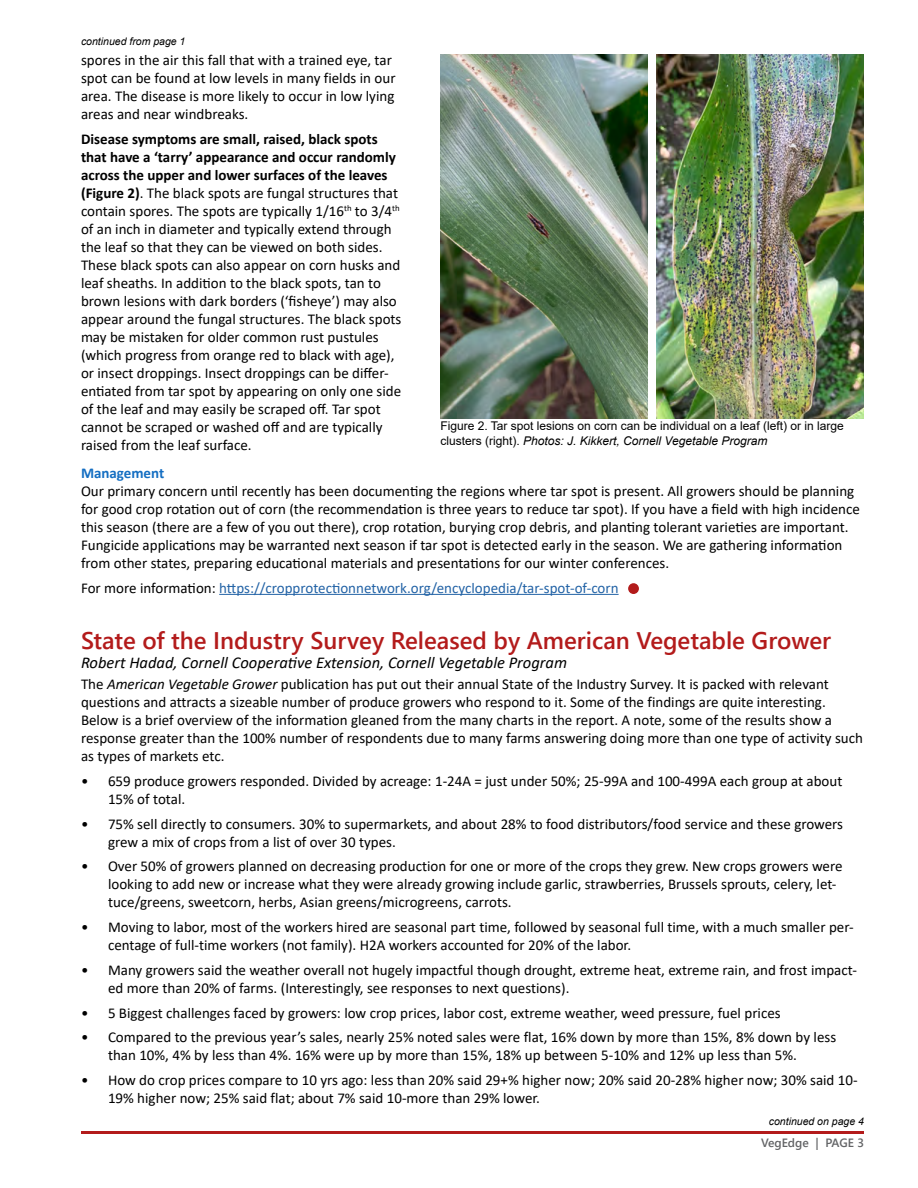
<style>
.page{position:relative;width:918px;height:1188px;background:#fff}
.page>*{position:absolute;margin:0;border:0;box-sizing:border-box;transform-origin:0 0}
.t1{font:24px "Webly Sleek UI Semibold";color:#b31b1b}
.t2{font:italic 16.5px "Calibri";color:#000}
.t3{font:15px/18px "Calibri";color:#000}
.t4{font:15px "Calibri";color:#2363a6}
.t5{font:700 15px "Calibri";color:#146ec2}
.t6{font:12px/14.4px "Arial";color:#000}
.t7{font:12px "Webly Sleek UI Semibold";color:#636466}
.t8{font:italic 10.5px "Arial";color:#000}
.s1{font-weight:700}
.s2{font-style:italic}
.s3{color:#000}
</style>
<div class="page">
<img style="left:440px;top:54px;width:208px;height:364px">
<img style="left:657px;top:54px;width:207px;height:364px">
<hr style="left:219px;top:594px;width:400px;height:1px;background:#2363a6">
<div style="left:628px;top:583px;width:11px;height:11px;background:#b31b1b;border-radius:50%"></div>
<hr style="left:81px;top:1131px;width:783px;height:3px;background:#b31b1b">
<p class="t8" style="left:81px;top:35px;width:106px">continued from page 1</p>
<p class="t3" style="left:81px;top:51px;width:316px">spores in the air this fall that with a trained eye, tar spot can be found at low levels in many fields in our area. The disease is more likely to occur in low lying areas and near windbreaks.</p>
<p class="t3" style="left:81px;top:130px;width:322px"><span class="s1">Disease symptoms are small, raised, black spots that have a ‘tarry’ appearance and occur randomly across the upper and lower surfaces of the leaves (Figure 2)</span>. The black spots are fungal structures that contain spores. The spots are typically 1/16<sup>th</sup> to 3/4<sup>th </sup>of an inch in diameter and typically extend through the leaf so that they can be viewed on both sides.<br>These black spots can also appear on corn husks and leaf sheaths. In addition to the black spots, tan to brown lesions with dark borders (‘fisheye’) may also appear around the fungal structures. The black spots may be mistaken for older common rust pustules (which progress from orange red to black with age), or insect droppings. Insect droppings can be differ&shy;entiated from tar spot by appearing on only one side of the leaf and may easily be scraped off. Tar spot cannot be scraped or washed off and are typically raised from the leaf surface.</p>
<p class="t6" style="left:440px;top:419px;width:405px">Figure 2. Tar spot lesions on corn can be individual on a leaf (left) or in large clusters (right). <span class="s2">Photos: J. Kikkert, Cornell Vegetable Program</span></p>
<p class="t5" style="left:81px;top:462px;width:85px">Management</p>
<p class="t3" style="left:81px;top:482px;width:780px">Our primary concern until recently has been documenting the regions where tar spot is present. All growers should be planning for good crop rotation out of corn (the recommendation is three years to reduce tar spot). If you have a field with high incidence this season (there are a few of you out there), crop rotation, burying crop debris, and planting tolerant varieties are important.<br>Fungicide applications may be warranted next season if tar spot is detected early in the season. We are gathering information from other states, preparing educational materials and presentations for our winter conferences.</p>
<p class="t4" style="left:81px;top:577px;width:539px"><span class="s3">For more information:</span> https://cropprotectionnetwork.org/encyclopedia/tar-spot-of-corn</p>
<h1 class="t1" style="left:81px;top:622px;width:752px">State of the Industry Survey Released by American Vegetable Grower</h1>
<p class="t2" style="left:81px;top:651px;width:488px">Robert Hadad, Cornell Cooperative Extension, Cornell Vegetable Program</p>
<p class="t3" style="left:81px;top:675px;width:784px">The <span class="s2">American Vegetable Grower</span> publication has put out their annual State of the Industry Survey. It is packed with relevant questions and attracts a sizeable number of produce growers who respond to it. Some of the findings are quite interesting.<br>Below is a brief overview of the information gleaned from the many charts in the report. A note, some of the results show a response greater than the 100% number of respondents due to many farms answering doing more than one type of activity such as types of markets etc.</p>
<p class="t3" style="left:108px;top:772px;width:736px;text-indent:-27px">• 659 produce growers responded. Divided by acreage: 1-24A = just under 50%; 25-99A and 100-499A each group at about<br>15% of total.</p>
<p class="t3" style="left:108px;top:814px;width:737px;text-indent:-27px">• 75% sell directly to consumers. 30% to supermarkets, and about 28% to food distributors/food service and these growers grew a mix of crops from a list of over 30 types.</p>
<p class="t3" style="left:108px;top:857px;width:736px;text-indent:-27px">• Over 50% of growers planned on decreasing production for one or more of the crops they grew. New crops growers were looking to add new or increase what they were already growing include garlic, strawberries, Brussels sprouts, celery, let&shy;tuce/greens, sweetcorn, herbs, Asian greens/microgreens, carrots.</p>
<p class="t3" style="left:108px;top:918px;width:747px;text-indent:-27px">• Moving to labor, most of the workers hired are seasonal part time, followed by seasonal full time, with a much smaller per&shy;centage of full-time workers (not family). H2A workers accounted for 20% of the labor.</p>
<p class="t3" style="left:108px;top:961px;width:750px;text-indent:-27px">• Many growers said the weather overall not hugely impactful though drought, extreme heat, extreme rain, and frost impact&shy;ed more than 20% of farms. (Interestingly, see responses to next questions).</p>
<p class="t3" style="left:81px;top:1003px;width:701px">• 5 Biggest challenges faced by growers: low crop prices, labor cost, extreme weather, weed pressure, fuel prices</p>
<p class="t3" style="left:108px;top:1028px;width:730px;text-indent:-27px">• Compared to the previous year’s sales, nearly 25% noted sales were flat, 16% down by more than 15%, 8% down by less than 10%, 4% by less than 4%. 16% were up by more than 15%, 18% up between 5-10% and 12% up less than 5%.</p>
<p class="t3" style="left:108px;top:1071px;width:751px;text-indent:-27px">• How do crop prices compare to 10 yrs ago: less than 20% said 29+% higher now; 20% said 20-28% higher now; 30% said 10-<br>19% higher now; 25% said flat; about 7% said 10-more than 29% lower.</p>
<p class="t8" style="left:769px;top:1115px;width:97px">continued on page 4</p>
<p class="t7" style="left:761px;top:1134px;width:104px">VegEdge | PAGE 3</p>
</div>
